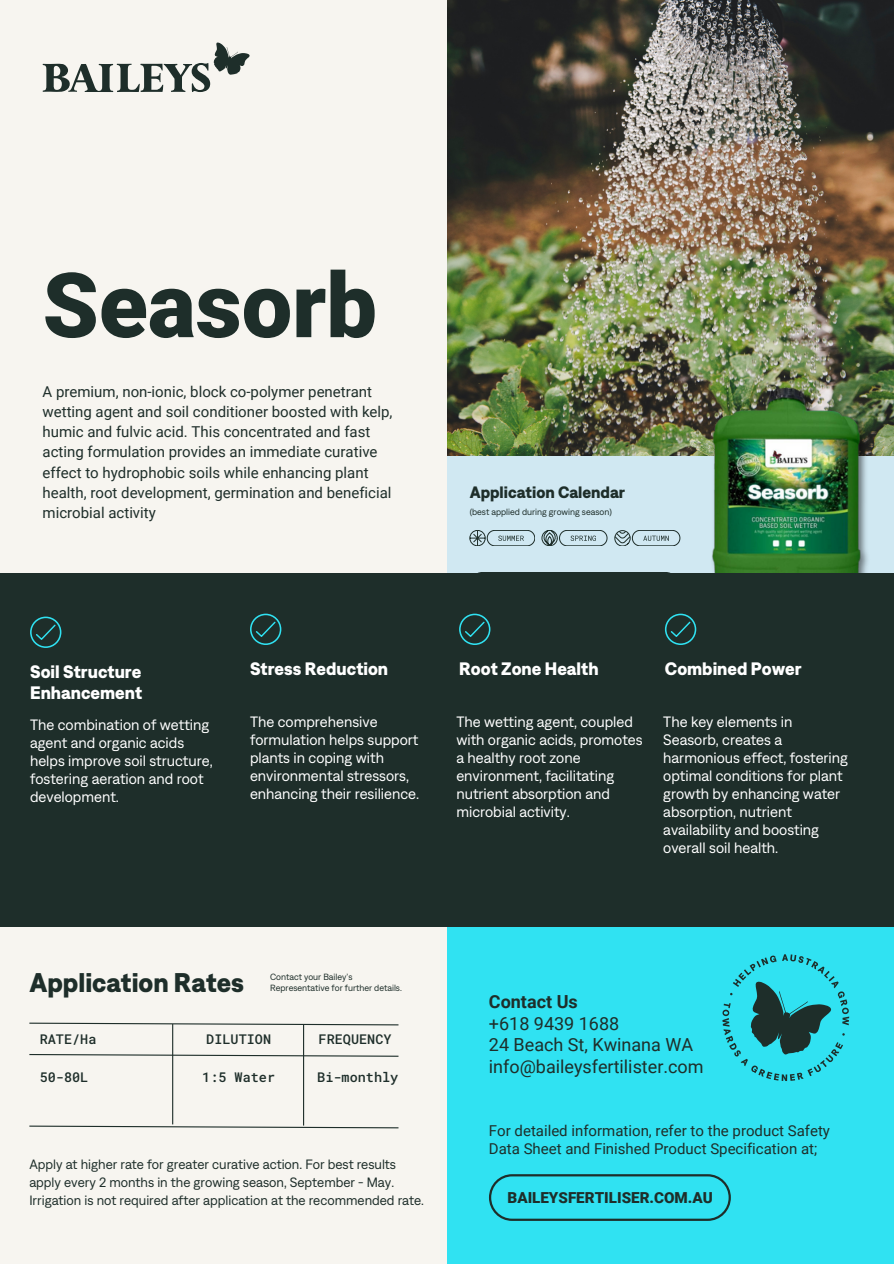
<style>
.page{position:relative;width:894px;height:1264px;background:#fff}
.page>*{position:absolute;margin:0;border:0;box-sizing:border-box;transform-origin:0 0}
.t1{font:900 90px "Roboto";color:#1e2e2a}
.t2{font:700 27px "Denim";color:#1e2e2a}
.t3{font:700 18px/21.3px "Denim";color:#fff}
.t4{font:18px "Roboto";color:#1e2e2a}
.t5{font:700 18px "Roboto";color:#1e2e2a}
.t6{font:700 16.5px "Denim";color:#1e2e2a}
.t7{font:900 15.15px "Roboto";color:#1e2e2a}
.t8{font:15px/18px "Denim";color:#fff}
.t9{font:15px/20.2px "Roboto";color:#1e2e2a}
.t10{font:13.5px/18px "Denim";color:#1e2e2a}
.t11{font:500 13.5px "Roboto Mono";color:#1e2e2a}
.t12{font:9px "Denim";color:#1e2e2a}
</style>
<div class="page">
<div style="left:0;top:0;width:893px;height:1263px;background:#f7f5f0"></div>
<img style="left:447px;top:0;width:446px;height:456px">
<div style="left:447px;top:456px;width:446px;height:175px;background:#d0e8f2"></div>
<div style="left:447px;top:926px;width:446px;height:337px;background:#30e2f2"></div>
<div style="left:0;top:631px;width:893px;height:295px;background:#1e2e2a"></div>
<svg style="left:43px;top:43px;width:206px;height:49px"></svg>
<svg style="left:722px;top:954px;width:127px;height:127px"></svg>
<svg style="left:489px;top:1174px;width:241px;height:46px"></svg>
<div style="left:467px;top:572px;width:213px;height:31px;background:#1e2e2a;border-radius:15px"></div>
<svg style="left:469px;top:530px;width:66px;height:16px"></svg>
<svg style="left:541px;top:530px;width:66px;height:16px"></svg>
<svg style="left:614px;top:530px;width:66px;height:16px"></svg>
<img style="left:711px;top:374px;width:164px;height:199px">
<svg style="left:29px;top:1022px;width:370px;height:4px"></svg>
<svg style="left:29px;top:1053px;width:370px;height:4px"></svg>
<svg style="left:29px;top:1124px;width:370px;height:4px"></svg>
<hr style="left:172px;top:1024px;width:1px;height:100px;background:#1e2e2a">
<hr style="left:303px;top:1024px;width:1px;height:101px;background:#1e2e2a">
<div style="left:0;top:573px;width:893px;height:289px;background:#1e2e2a"></div>
<svg style="left:250px;top:613px;width:31px;height:32px"></svg>
<svg style="left:459px;top:613px;width:31px;height:32px"></svg>
<svg style="left:664px;top:613px;width:32px;height:32px"></svg>
<svg style="left:30px;top:616px;width:31px;height:32px"></svg>
<p class="t1" style="left:43px;top:254px;width:336px">Seasorb</p>
<p class="t9" style="left:43px;top:381px;width:351px">A premium, non-ionic, block co-polymer penetrant wetting agent and soil conditioner boosted with kelp, humic and fulvic acid. This concentrated and fast acting formulation provides an immediate curative effect to hydrophobic soils while enhancing plant health, root development, germination and beneficial microbial activity</p>
<p class="t6" style="left:469px;top:482px;width:157px">Application Calendar</p>
<p class="t12" style="left:469px;top:506px;width:144px">(best applied during growing season)</p>
<p class="t3" style="left:30px;top:660px;width:114px">Soil Structure<br>Enhancement</p>
<p class="t8" style="left:30px;top:715px;width:184px">The combination of wetting agent and organic acids helps improve soil structure, fostering aeration and root development.</p>
<p class="t3" style="left:250px;top:657px;width:140px">Stress Reduction</p>
<p class="t8" style="left:250px;top:712px;width:171px">The comprehensive formulation helps support plants in coping with environmental stressors, enhancing their resilience.</p>
<p class="t3" style="left:459px;top:657px;width:141px">Root Zone Health</p>
<p class="t8" style="left:456px;top:712px;width:188px">The wetting agent, coupled with organic acids, promotes a healthy root zone environment, facilitating nutrient absorption and microbial activity.</p>
<p class="t3" style="left:664px;top:657px;width:138px">Combined Power</p>
<p class="t8" style="left:663px;top:712px;width:186px">The key elements in<br>Seasorb, creates a harmonious effect, fostering optimal conditions for plant growth by enhancing water absorption, nutrient availability and boosting overall soil health.</p>
<p class="t2" style="left:29px;top:965px;width:216px">Application Rates</p>
<p class="t12" style="left:270px;top:971px;width:84px">Contact your Bailey’s</p>
<p class="t12" style="left:270px;top:982px;width:133px">Representative for further details.</p>
<p class="t11" style="left:40px;top:1030px;width:58px">RATE/Ha</p>
<p class="t11" style="left:206px;top:1030px;width:66px">DILUTION</p>
<p class="t11" style="left:318px;top:1030px;width:74px">FREQUENCY</p>
<p class="t11" style="left:40px;top:1067px;width:50px">50-80L</p>
<p class="t11" style="left:202px;top:1067px;width:74px">1:5 Water</p>
<p class="t11" style="left:317px;top:1067px;width:82px">Bi-monthly</p>
<p class="t10" style="left:29px;top:1155px;width:396px">Apply at higher rate for greater curative action. For best results apply every 2 months in the growing season, September - May.<br>Irrigation is not required after application at the recommended rate.</p>
<p class="t5" style="left:489px;top:991px;width:90px">Contact Us</p>
<p class="t4" style="left:489px;top:1013px;width:132px">+618 9439 1688</p>
<p class="t4" style="left:489px;top:1034px;width:206px">24 Beach St, Kwinana WA</p>
<p class="t4" style="left:489px;top:1055px;width:216px">info@baileysfertilister.com</p>
<p class="t9" style="left:489px;top:1121px;width:342px;line-height:18px">For detailed information, refer to the product Safety<br>Data Sheet and Finished Product Specification at;</p>
<p class="t7" style="left:507px;top:1189px;width:207px">BAILEYSFERTILISER.COM.AU</p>
</div>
